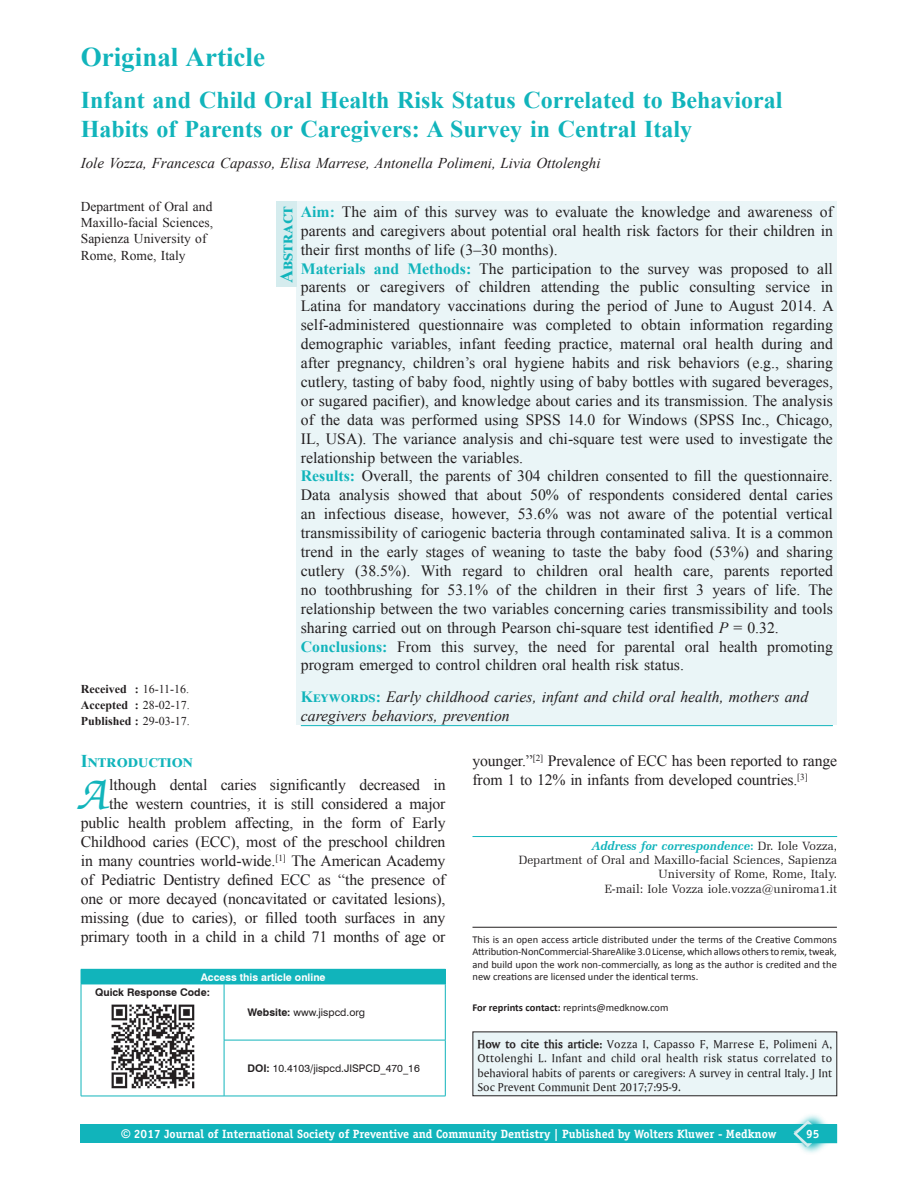
<style>
.page{position:relative;width:918px;height:1188px;background:#fff}
.page>*{position:absolute;margin:0;border:0;box-sizing:border-box;transform-origin:0 0}
.t1{font:italic 500 46.65px "Zapf Chancery IT Cby BT";color:#11b4bb}
.t2{font:700 27px "Times New Roman";color:#11b4bb}
.t3{font:700 24px/28.8px "Times New Roman";color:#11b4bb}
.t4{font:700 18px "Times New Roman";letter-spacing:.005em;color:#11b4bb}
.t5{font:15.75px/18.9px "Times New Roman";color:#231f20}
.t6{font:italic 15.75px/18.9px "Times New Roman";color:#231f20}
.t7{font:italic 15px "Times New Roman";color:#231f20}
.t8{font:13.5px/16.2px "Times New Roman";color:#231f20}
.t9{font:12px/14.4px "Ameretto Normal";color:#231f20;text-align:justify}
.t10{font:12px/14.4px "Zapf Elliptical 711 BT";color:#231f20;text-align:right}
.t11{font:700 12px "Officina Serif";color:#fff}
.t12{font:700 12px/16.2px "Times New Roman";color:#231f20;text-align:justify}
.t13{font:10.5px/12.6px "Calibri";color:#231f20;text-align:justify}
.t14{font:10.5px "Swiss 721 BT";color:#231f20}
.t15{font:700 10.5px "Swiss 721 BT";color:#fff}
.t16{font:700 10.5px "Swiss 721 BT";color:#231f20}
.s1{font-weight:400}
.s2{font-weight:700;color:#11b4bb}
.s3{font-style:italic}
.s4{font-weight:700;font-style:normal;color:#11b4bb}
.s5{font-weight:700}
.s6{font-weight:700;font-style:italic;color:#11b4bb}
.s7{font-family:"Ameretto";font-weight:700}
.s8{font-family:"Arial"}
</style>
<div class="page">
<div style="left:81px;top:1124px;width:756px;height:19px;background:#11b4bb"></div>
<svg style="left:800px;top:1114px;width:24px;height:39px"></svg>
<svg style="left:793px;top:1120px;width:44px;height:27px"></svg>
<div style="left:297px;top:202px;width:540px;height:523px;background:#eaf5f7"></div>
<hr style="left:301px;top:725px;width:532px;height:1px;background:#11b4bb">
<div style="left:81px;top:969px;width:364px;height:15px;background:#11b4bb"></div>
<svg style="left:445px;top:970px;width:1px;height:14px"></svg>
<hr style="left:81px;top:984px;width:143px;height:1px;background:#11b4bb">
<hr style="left:81px;top:984px;width:1px;height:56px;background:#11b4bb">
<hr style="left:81px;top:1040px;width:1px;height:56px;background:#11b4bb">
<hr style="left:81px;top:1096px;width:143px;height:1px;background:#11b4bb">
<hr style="left:224px;top:1040px;width:1px;height:56px;background:#11b4bb">
<hr style="left:445px;top:1040px;width:1px;height:56px;background:#11b4bb">
<hr style="left:224px;top:1096px;width:221px;height:1px;background:#11b4bb">
<hr style="left:224px;top:984px;width:221px;height:1px;background:#11b4bb">
<hr style="left:224px;top:984px;width:1px;height:56px;background:#11b4bb">
<hr style="left:445px;top:984px;width:1px;height:56px;background:#11b4bb">
<hr style="left:224px;top:1040px;width:221px;height:1px;background:#11b4bb">
<img style="left:111px;top:1004px;width:84px;height:85px">
<div style="left:473px;top:1032px;width:364px;height:64px;background:#eaf5f7"></div>
<div style="left:472px;top:1032px;width:365px;height:64px;border:1px solid #231f20"></div>
<hr style="left:472px;top:927px;width:365px;height:1px;background:#231f20">
<hr style="left:472px;top:836px;width:365px;height:1px;background:#11b4bb">
<div style="left:276px;top:202px;width:21px;height:85px;background:#d5ecee"></div>
<h2 class="t2" style="left:81px;top:37px;width:186px">Original Article</h2>
<h3 class="t3" style="left:81px;top:85px;width:703px">Infant and Child Oral Health Risk Status Correlated to Behavioral<br>Habits of Parents or Caregivers: A Survey in Central Italy</h3>
<p class="t7" style="left:81px;top:152px;width:521px">Iole Vozza, Francesca Capasso, Elisa Marrese, Antonella Polimeni, Livia Ottolenghi</p>
<p class="t8" style="left:81px;top:198px;width:134px">Department of Oral and<br>Maxillo-facial Sciences,<br>Sapienza University of<br>Rome, Rome, Italy</p>
<p class="t12" style="left:81px;top:680px;width:110px">Received : <span class="s1">16-11-16.<br></span>Accepted : <span class="s1">28-02-17.<br></span>Published : <span class="s1">29-03-17.</span></p>
<p class="t4" style="left:273px;top:283px;width:78px;rotate:-90deg">Abstract</p>
<p class="t5" style="left:301px;top:202px;width:534px"><span class="s2">Aim:</span> The aim of this survey was to evaluate the knowledge and awareness of parents and caregivers about potential oral health risk factors for their children in their first months of life (3–30 months).<br><span class="s2">Materials and Methods:</span> The participation to the survey was proposed to all parents or caregivers of children attending the public consulting service in Latina for mandatory vaccinations during the period of June to August 2014. A self-administered questionnaire was completed to obtain information regarding demographic variables, infant feeding practice, maternal oral health during and after pregnancy, children’s oral hygiene habits and risk behaviors (e.g., sharing cutlery, tasting of baby food, nightly using of baby bottles with sugared beverages, or sugared pacifier), and knowledge about caries and its transmission. The analysis of the data was performed using SPSS 14.0 for Windows (SPSS Inc., Chicago, IL, USA). The variance analysis and chi-square test were used to investigate the relationship between the variables.<br><span class="s2">Results:</span> Overall, the parents of 304 children consented to fill the questionnaire.<br>Data analysis showed that about 50% of respondents considered dental caries an infectious disease, however, 53.6% was not aware of the potential vertical transmissibility of cariogenic bacteria through contaminated saliva. It is a common trend in the early stages of weaning to taste the baby food (53%) and sharing cutlery (38.5%). With regard to children oral health care, parents reported no toothbrushing for 53.1% of the children in their first 3 years of life. The relationship between the two variables concerning caries transmissibility and tools sharing carried out on through Pearson chi-square test identified <span class="s3">P</span> = 0.32.<br><span class="s2">Conclusions:</span> From this survey, the need for parental oral health promoting program emerged to control children oral health risk status.</p>
<p class="t6" style="left:301px;top:687px;width:509px"><span class="s4">Keywords:</span> Early childhood caries, infant and child oral health, mothers and caregivers behaviors, prevention</p>
<p class="t4" style="left:81px;top:748px;width:114px">Introduction</p>
<h1 class="t1" style="left:81px;top:770px;width:30px">A</h1>
<p class="t5" style="left:81px;top:775px;width:366px;text-align:right">lthough dental caries significantly decreased in<br>the western countries, it is still considered a major public health problem affecting, in the form of Early Childhood caries (ECC), most of the preschool children in many countries world-wide.<sup>[1]</sup> The American Academy of Pediatric Dentistry defined ECC as “the presence of one or more decayed (noncavitated or cavitated lesions), missing (due to caries), or filled tooth surfaces in any primary tooth in a child in a child 71 months of age or</p>
<p class="t15" style="left:201px;top:971px;width:126px">Access this article online</p>
<p class="t16" style="left:95px;top:986px;width:116px">Quick Response Code:</p>
<p class="t14" style="left:247px;top:1006px;width:119px"><span class="s5">Website:</span> www.jispcd.org</p>
<p class="t14" style="left:247px;top:1062px;width:174px"><span class="s5">DOI:</span> 10.4103/jispcd.JISPCD_470_16</p>
<p class="t5" style="left:472px;top:751px;width:366px">younger.”<sup>[2]</sup> Prevalence of ECC has been reported to range from 1 to 12% in infants from developed countries.<sup>[3]</sup></p>
<p class="t10" style="left:519px;top:838px;width:320px"><span class="s6">Address for correspondence</span><span class="s2">:</span> Dr. Iole Vozza,<br>Department of Oral and Maxillo-facial Sciences, Sapienza University of Rome, Rome, Italy.<br>E-mail: Iole Vozza iole.vozza@uniroma1.it</p>
<p class="t13" style="left:472px;top:933px;width:366px">This is an open access article distributed under the terms of the Creative Commons Attribution‑NonCommercial‑ShareAlike 3.0 License, which allows others to remix, tweak, and build upon the work non‑commercially, as long as the author is credited and the new creations are licensed under the identical terms.</p>
<p class="t13" style="left:472px;top:1001px;width:198px"><span class="s5">For reprints contact:</span> reprints@medknow.com</p>
<p class="t9" style="left:478px;top:1037px;width:356px"><span class="s7">How to cite this article:</span> Vozza I, Capasso F, Marrese E, Polimeni A, Ottolenghi L. Infant and child oral health risk status correlated to behavioral habits of parents or caregivers: A survey in central Italy. J Int Soc Prevent Communit Dent 2017;7:95-9.</p>
<p class="t11" style="left:122px;top:1127px;width:656px"><span class="s8">©</span> 2017 Journal of International Society of Preventive and Community Dentistry | Published by Wolters Kluwer - Medknow</p>
<p class="t11" style="left:806px;top:1126px;width:15px">95</p>
</div>
